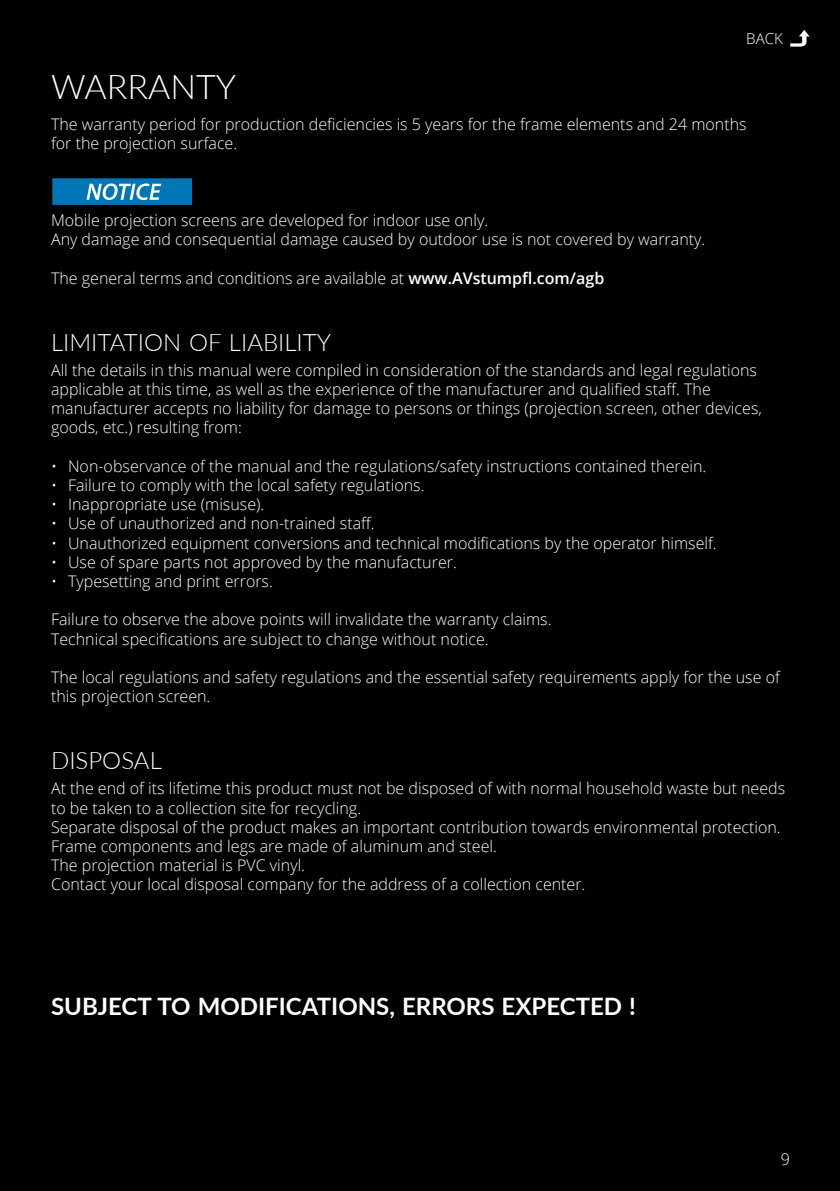
<style>
.page{position:relative;width:840px;height:1191px;background:#fff}
.page>*{position:absolute;margin:0;border:0;box-sizing:border-box;transform-origin:0 0}
.t1{font:300 34px "Lato";color:#fff}
.t2{font:700 24px "Lato";color:#fff}
.t3{font:300 24px "Lato";color:#fff}
.t4{font:300 16px/19.2px "Open Sans";color:#fff}
.t5{font:300 15px "Open Sans";color:#fff}
.s1{font-weight:600}
</style>
<div class="page">
<div style="left:0;top:0;width:839px;height:1191px;background:#000"></div>
<img style="left:790px;top:30px;width:20px;height:17px">
<div style="left:52px;top:178px;width:140px;height:27px;background:#0076b6"></div>
<div style="left:51px;top:177px;width:142px;height:29px;border:1px solid #000"></div>
<svg style="left:86px;top:183px;width:75px;height:17px"></svg>
<p class="t5" style="left:745px;top:28px;width:38px">BACK</p>
<h1 class="t1" style="left:51px;top:64px;width:186px">WARRANTY</h1>
<p class="t4" style="left:51px;top:114px;width:696px">The warranty period for production deficiencies is 5 years for the frame elements and 24 months for the projection surface.</p>
<p class="t4" style="left:51px;top:210px;width:655px">Mobile projection screens are developed for indoor use only.<br>Any damage and consequential damage caused by outdoor use is not covered by warranty.</p>
<p class="t4" style="left:51px;top:268px;width:554px">The general terms and conditions are available at <span class="s1">www.AVstumpfl.com/agb</span></p>
<h2 class="t3" style="left:51px;top:325px;width:281px">LIMITATION OF LIABILITY</h2>
<p class="t4" style="left:51px;top:360px;width:712px">All the details in this manual were compiled in consideration of the standards and legal regulations applicable at this time, as well as the experience of the manufacturer and qualified staff. The manufacturer accepts no liability for damage to persons or things (projection screen, other devices, goods, etc.) resulting from:</p>
<p class="t4" style="left:51px;top:456px;width:656px">• Non-observance of the manual and the regulations/safety instructions contained therein.</p>
<p class="t4" style="left:51px;top:475px;width:375px">• Failure to comply with the local safety regulations.</p>
<p class="t4" style="left:51px;top:494px;width:214px">• Inappropriate use (misuse).</p>
<p class="t4" style="left:51px;top:513px;width:325px">• Use of unauthorized and non-trained staff.</p>
<p class="t4" style="left:51px;top:533px;width:666px">• Unauthorized equipment conversions and technical modifications by the operator himself.</p>
<p class="t4" style="left:51px;top:552px;width:407px">• Use of spare parts not approved by the manufacturer.</p>
<p class="t4" style="left:51px;top:571px;width:223px">• Typesetting and print errors.</p>
<p class="t4" style="left:51px;top:609px;width:501px">Failure to observe the above points will invalidate the warranty claims.<br>Technical specifications are subject to change without notice.</p>
<p class="t4" style="left:51px;top:667px;width:729px">The local regulations and safety regulations and the essential safety requirements apply for the use of this projection screen.</p>
<h2 class="t3" style="left:51px;top:744px;width:112px">DISPOSAL</h2>
<p class="t4" style="left:51px;top:778px;width:735px">At the end of its lifetime this product must not be disposed of with normal household waste but needs to be taken to a collection site for recycling.<br>Separate disposal of the product makes an important contribution towards environmental protection.<br>Frame components and legs are made of aluminum and steel.<br>The projection material is PVC vinyl.<br>Contact your local disposal company for the address of a collection center.</p>
<h2 class="t2" style="left:51px;top:988px;width:586px">SUBJECT TO MODIFICATIONS, ERRORS EXPECTED !</h2>
<p class="t4" style="left:780px;top:1149px;width:11px">9</p>
</div>
